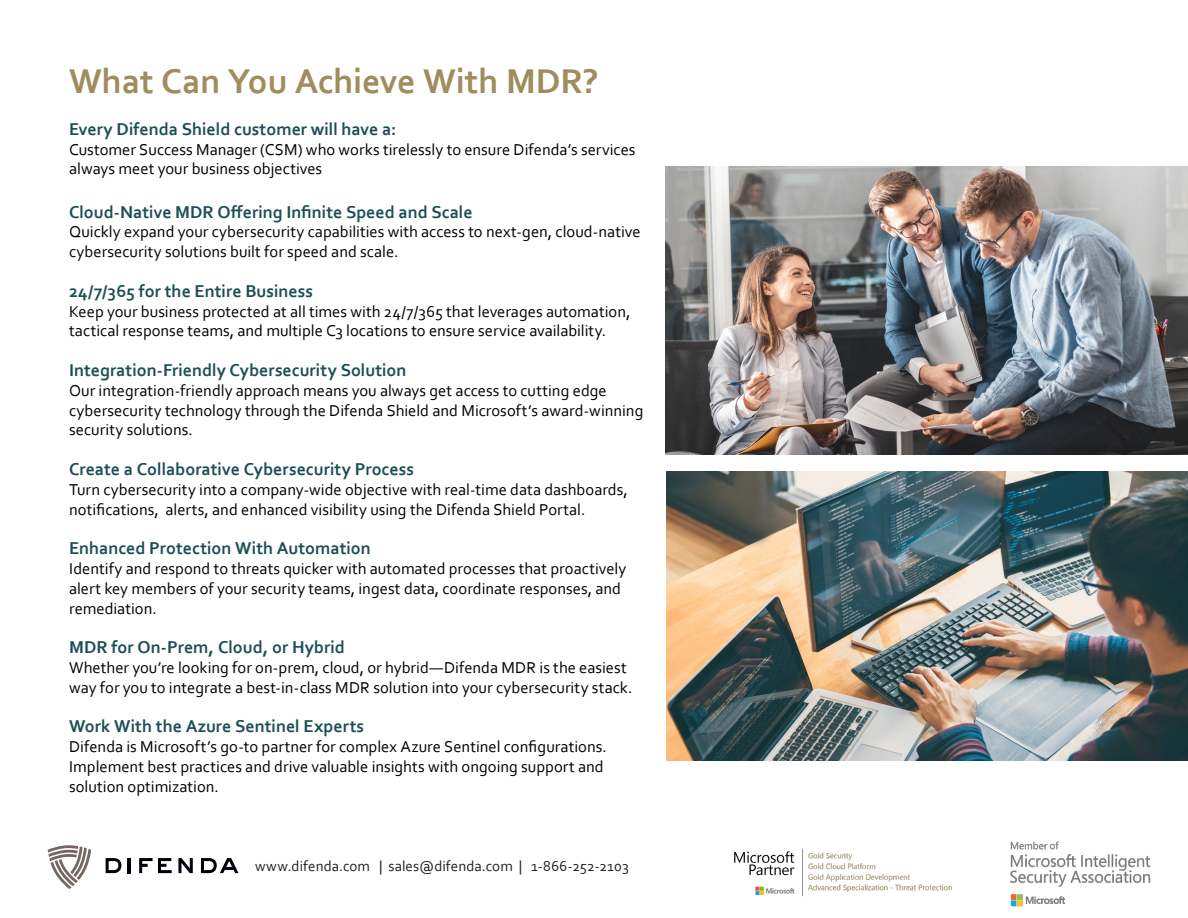
<style>
.page{position:relative;width:1188px;height:918px;background:#fff}
.page>*{position:absolute;margin:0;border:0;box-sizing:border-box;transform-origin:0 0}
.t1{font:700 36px "Corbel";letter-spacing:-.005em;color:#a08d5e}
.t2{font:700 18px "Corbel";color:#1c4f54}
.t3{font:16.5px/19.8px "Corbel";color:#000}
.t4{font:15px "Corbel";letter-spacing:.005em;color:#231f20}
</style>
<div class="page">
<img style="left:665px;top:166px;width:522px;height:289px">
<img style="left:666px;top:472px;width:522px;height:288px">
<img style="left:734px;top:848px;width:218px;height:49px">
<svg style="left:48px;top:845px;width:43px;height:44px"></svg>
<svg style="left:106px;top:858px;width:15px;height:15px"></svg>
<hr style="left:128px;top:858px;width:3px;height:15px;background:#000008">
<svg style="left:139px;top:858px;width:33px;height:15px"></svg>
<svg style="left:178px;top:858px;width:15px;height:15px"></svg>
<svg style="left:201px;top:858px;width:38px;height:15px"></svg>
<img style="left:1010px;top:842px;width:140px;height:64px">
<p class="t1" style="left:69px;top:58px;width:531px">What Can You Achieve With MDR?</p>
<p class="t2" style="left:69px;top:118px;width:329px">Every Difenda Shield customer will have a:</p>
<p class="t3" style="left:69px;top:139px;width:568px">Customer Success Manager (CSM) who works tirelessly to ensure Difenda’s services always meet your business objectives</p>
<p class="t2" style="left:69px;top:200px;width:405px">Cloud-Native MDR Offering Infinite Speed and Scale</p>
<p class="t3" style="left:69px;top:222px;width:573px">Quickly expand your cybersecurity capabilities with access to next-gen, cloud-native cybersecurity solutions built for speed and scale.</p>
<p class="t2" style="left:69px;top:280px;width:245px">24/7/365 for the Entire Business</p>
<p class="t3" style="left:69px;top:301px;width:563px">Keep your business protected at all times with 24/7/365 that leverages automation, tactical response teams, and multiple C3 locations to ensure service availability.</p>
<p class="t2" style="left:69px;top:359px;width:339px">Integration-Friendly Cybersecurity Solution</p>
<p class="t3" style="left:69px;top:380px;width:576px">Our integration-friendly approach means you always get access to cutting edge cybersecurity technology through the Difenda Shield and Microsoft’s award-winning security solutions.</p>
<p class="t2" style="left:69px;top:458px;width:346px">Create a Collaborative Cybersecurity Process</p>
<p class="t3" style="left:69px;top:479px;width:560px">Turn cybersecurity into a company-wide objective with real-time data dashboards, notifications, alerts, and enhanced visibility using the Difenda Shield Portal.</p>
<p class="t2" style="left:69px;top:537px;width:303px">Enhanced Protection With Automation</p>
<p class="t3" style="left:69px;top:558px;width:559px">Identify and respond to threats quicker with automated processes that proactively alert key members of your security teams, ingest data, coordinate responses, and remediation.</p>
<p class="t2" style="left:69px;top:636px;width:277px">MDR for On-Prem, Cloud, or Hybrid</p>
<p class="t3" style="left:69px;top:657px;width:565px">Whether you’re looking for on-prem, cloud, or hybrid—Difenda MDR is the easiest way for you to integrate a best-in-class MDR solution into your cybersecurity stack.</p>
<p class="t2" style="left:69px;top:715px;width:297px">Work With the Azure Sentinel Experts</p>
<p class="t3" style="left:69px;top:736px;width:539px">Difenda is Microsoft’s go-to partner for complex Azure Sentinel configurations.<br>Implement best practices and drive valuable insights with ongoing support and solution optimization.</p>
<p class="t4" style="left:255px;top:857px;width:375px">www.difenda.com | sales@difenda.com | 1-866-252-2103</p>
</div>
